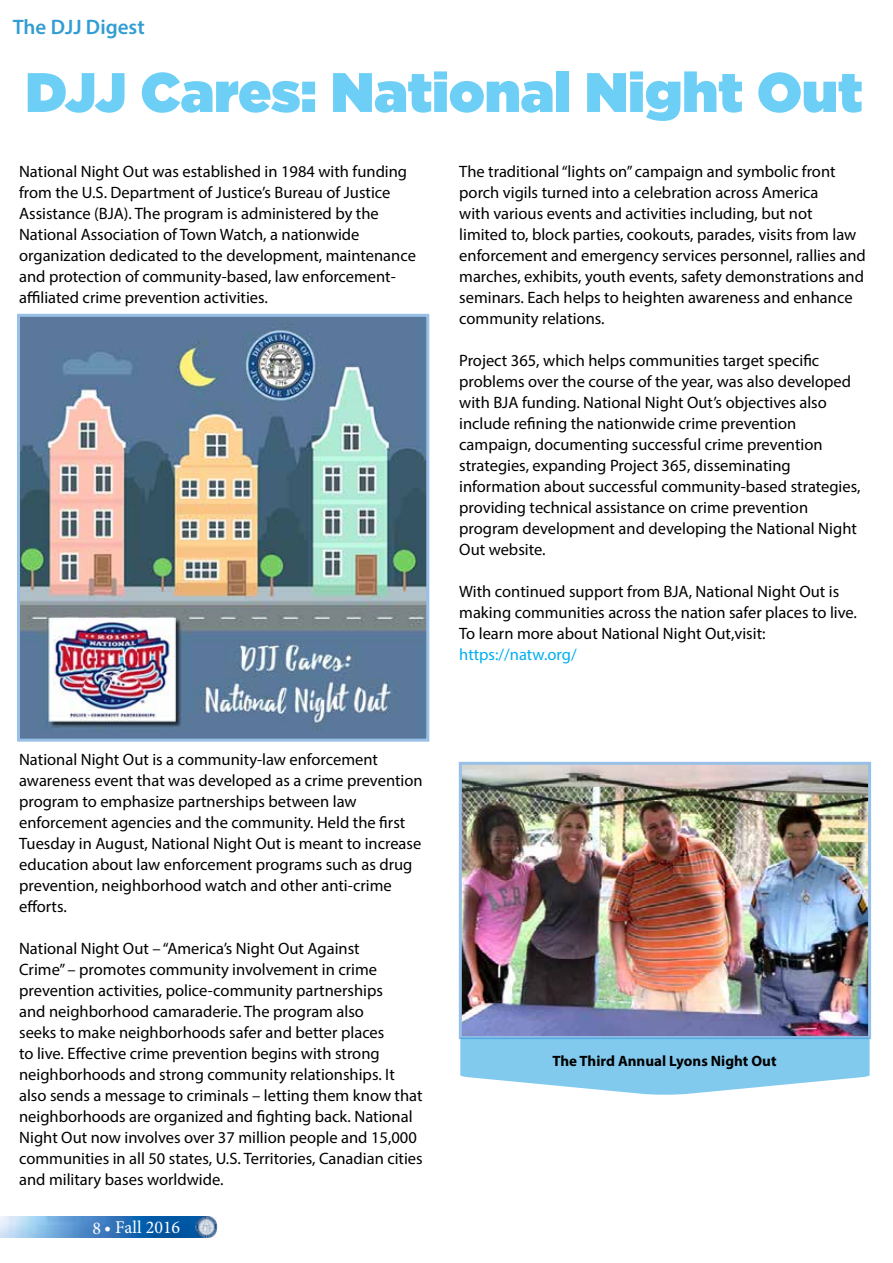
<style>
.page{position:relative;width:893px;height:1263px;background:#fff}
.page>*{position:absolute;margin:0;border:0;box-sizing:border-box;transform-origin:0 0}
.t1{font:900 55.5px "Gotham";color:#6dcff6}
.t2{font:600 21px "Myriad Pro";color:#329dd3}
.t3{font:18px "Minion Pro";color:#fff}
.t4{font:16.5px/21px "Myriad Pro";color:#000}
.t5{font:16.5px "Myriad Pro";color:#00aeef}
.t6{font:700 15px "Myriad Pro";color:#000}
</style>
<div class="page">
<img style="left:0;top:1217px;width:195px;height:20px">
<img style="left:195px;top:1217px;width:22px;height:21px">
<img style="left:21px;top:318px;width:404px;height:420px">
<div style="left:17px;top:314px;width:412px;height:428px;border:3px solid #99c0e6"></div>
<img style="left:463px;top:766px;width:404px;height:269px">
<div style="left:459px;top:762px;width:412px;height:277px;border:3px solid #99c0e6"></div>
<svg style="left:460px;top:1037px;width:410px;height:58px;background:#93d1f0"></svg>
<p class="t2" style="left:13px;top:14px;width:133px">The DJJ Digest</p>
<h1 class="t1" style="left:26px;top:53px;width:839px">DJJ Cares: National Night Out</h1>
<p class="t4" style="left:19px;top:160px;width:398px">National Night Out was established in 1984 with funding from the U.S. Department of Justice’s Bureau of Justice Assistance (BJA). The program is administered by the National Association of Town Watch, a nationwide organization dedicated to the development, maintenance and protection of community-based, law enforcement&shy;affiliated crime prevention activities.</p>
<p class="t4" style="left:19px;top:749px;width:405px">National Night Out is a community-law enforcement awareness event that was developed as a crime prevention program to emphasize partnerships between law enforcement agencies and the community. Held the first Tuesday in August, National Night Out is meant to increase education about law enforcement programs such as drug prevention, neighborhood watch and other anti-crime efforts.</p>
<p class="t4" style="left:19px;top:938px;width:405px">National Night Out – “America’s Night Out Against<br>Crime” – promotes community involvement in crime prevention activities, police-community partnerships<br>and neighborhood camaraderie. The program also<br>seeks to make neighborhoods safer and better places<br>to live. Effective crime prevention begins with strong neighborhoods and strong community relationships. It also sends a message to criminals – letting them know that neighborhoods are organized and fighting back. National Night Out now involves over 37 million people and 15,000 communities in all 50 states, U.S. Territories, Canadian cities and military bases worldwide.</p>
<p class="t3" style="left:92px;top:1216px;width:89px">8 • Fall 2016</p>
<p class="t4" style="left:459px;top:161px;width:408px">The traditional “lights on” campaign and symbolic front porch vigils turned into a celebration across America<br>with various events and activities including, but not<br>limited to, block parties, cookouts, parades, visits from law enforcement and emergency services personnel, rallies and marches, exhibits, youth events, safety demonstrations and seminars. Each helps to heighten awareness and enhance community relations.</p>
<p class="t4" style="left:459px;top:350px;width:403px">Project 365, which helps communities target specific problems over the course of the year, was also developed with BJA funding. National Night Out’s objectives also include refining the nationwide crime prevention campaign, documenting successful crime prevention strategies, expanding Project 365, disseminating information about successful community-based strategies, providing technical assistance on crime prevention program development and developing the National Night Out website.</p>
<p class="t4" style="left:459px;top:581px;width:399px">With continued support from BJA, National Night Out is making communities across the nation safer places to live.<br>To learn more about National Night Out,visit:</p>
<p class="t5" style="left:459px;top:644px;width:119px">https://natw.org/</p>
<p class="t6" style="left:552px;top:1051px;width:226px">The Third Annual Lyons Night Out</p>
</div>
